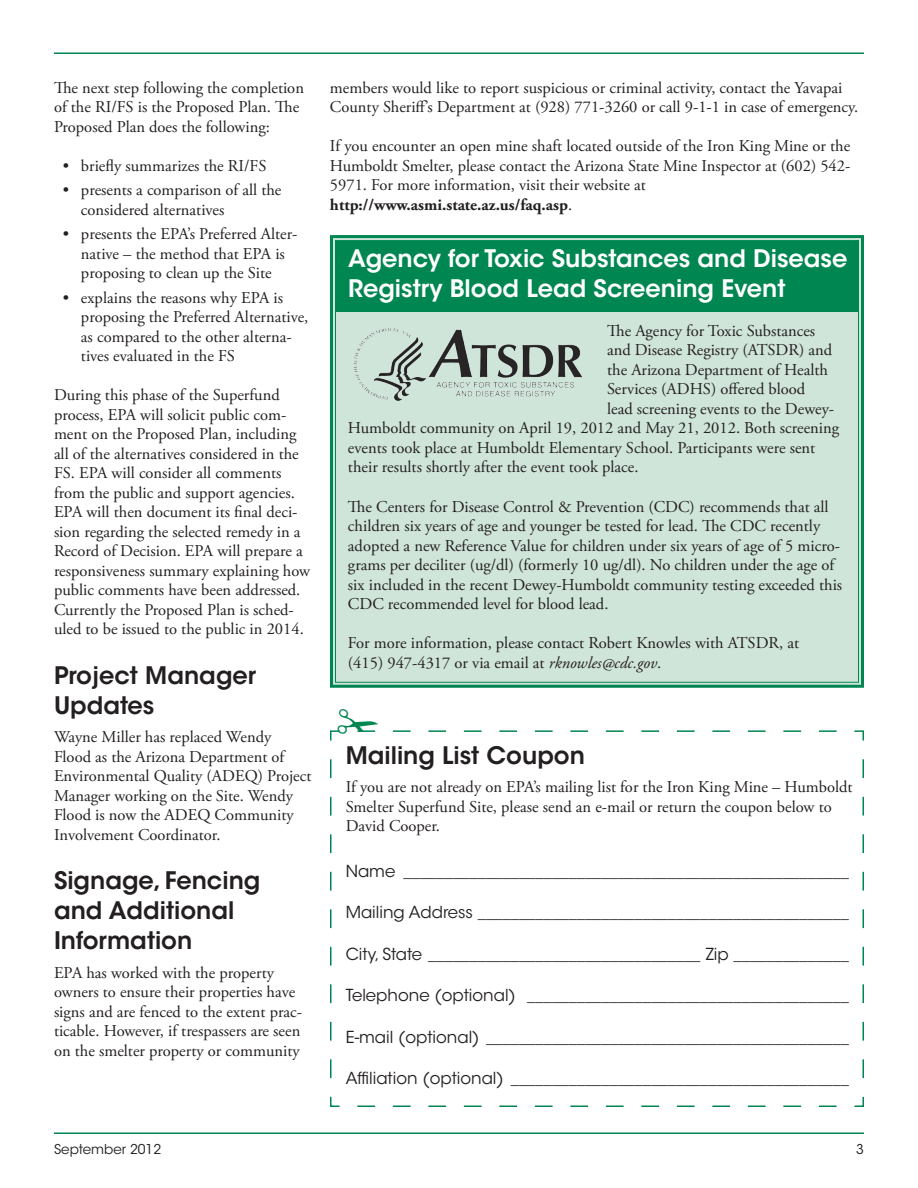
<style>
.page{position:relative;width:918px;height:1188px;background:#fff}
.page>*{position:absolute;margin:0;border:0;box-sizing:border-box;transform-origin:0 0}
.t1{font:600 24px/30px "ITC Avant Garde Std";color:#231f20}
.t2{font:600 24px "ITC Avant Garde Std";color:#fff}
.t3{font:16.5px/19.5px "Adobe Garamond Pro";color:#231f20}
.t4{font:16.5px "ITC Avant Garde Std";color:#231f20}
.t5{font:13.5px "ITC Avant Garde Std";color:#231f20}
.s1{font-weight:700}
.s2{font-style:italic}
</style>
<div class="page">
<hr style="left:54px;top:1132px;width:810px;height:2px;background:#008751">
<hr style="left:54px;top:52px;width:810px;height:2px;background:#008751">
<svg style="left:330px;top:730px;width:534px;height:377px"></svg>
<div style="left:330px;top:235px;width:534px;height:453px;background:#d0e5da"></div>
<div style="left:336px;top:241px;width:523px;height:71px;background:#008751"></div>
<img style="left:348px;top:320px;width:241px;height:85px">
<svg style="left:338px;top:730px;width:499px;height:4px"></svg>
<p class="t3" style="left:54px;top:79px;width:252px">The next step following the completion of the RI/FS is the Proposed Plan. The<br>Proposed Plan does the following:</p>
<p class="t3" style="left:63px;top:157px;width:205px">• briefly summarizes the RI/FS</p>
<p class="t3" style="left:81px;top:181px;width:202px;text-indent:-18px">• presents a comparison of all the considered alternatives</p>
<p class="t3" style="left:63px;top:225px;width:236px;text-align:center">• presents the EPA’s Preferred Alter&shy;native – the method that EPA is proposing to clean up the Site</p>
<p class="t3" style="left:81px;top:288px;width:229px;text-indent:-18px">• explains the reasons why EPA is proposing the Preferred Alternative, as compared to the other alterna&shy;tives evaluated in the FS</p>
<p class="t3" style="left:54px;top:386px;width:258px">During this phase of the Superfund process, EPA will solicit public com&shy;ment on the Proposed Plan, including all of the alternatives considered in the FS. EPA will consider all comments from the public and support agencies.<br>EPA will then document its final deci&shy;sion regarding the selected remedy in a Record of Decision. EPA will prepare a responsiveness summary explaining how public comments have been addressed.<br>Currently the Proposed Plan is sched&shy;uled to be issued to the public in 2014.</p>
<p class="t1" style="left:54px;top:660px;width:204px">Project Manager<br>Updates</p>
<p class="t3" style="left:54px;top:728px;width:259px">Wayne Miller has replaced Wendy<br>Flood as the Arizona Department of<br>Environmental Quality (ADEQ) Project<br>Manager working on the Site. Wendy<br>Flood is now the ADEQ Community<br>Involvement Coordinator.</p>
<p class="t1" style="left:54px;top:865px;width:208px">Signage, Fencing and Additional<br>Information</p>
<p class="t3" style="left:54px;top:963px;width:250px">EPA has worked with the property owners to ensure their properties have signs and are fenced to the extent prac&shy;ticable. However, if trespassers are seen on the smelter property or community</p>
<p class="t3" style="left:330px;top:79px;width:530px">members would like to report suspicious or criminal activity, contact the Yavapai<br>County Sheriff’s Department at (928) 771-3260 or call 9-1-1 in case of emergency.</p>
<p class="t3" style="left:330px;top:137px;width:522px">If you encounter an open mine shaft located outside of the Iron King Mine or the Humboldt Smelter, please contact the Arizona State Mine Inspector at (602) 542- 5971. For more information, visit their website at <span class="s1">http://www.asmi.state.az.us/faq.asp</span>.</p>
<p class="t2" style="left:348px;top:243px;width:501px">Agency for Toxic Substances and Disease</p>
<p class="t2" style="left:348px;top:273px;width:439px">Registry Blood Lead Screening Event</p>
<p class="t3" style="left:607px;top:322px;width:210px">The Agency for Toxic Substances</p>
<p class="t3" style="left:607px;top:341px;width:227px">and Disease Registry (ATSDR) and</p>
<p class="t3" style="left:607px;top:361px;width:222px">the Arizona Department of Health</p>
<p class="t3" style="left:607px;top:380px;width:200px">Services (ADHS) offered blood</p>
<p class="t3" style="left:607px;top:400px;width:229px">lead screening events to the Dewey-</p>
<p class="t3" style="left:348px;top:419px;width:493px">Humboldt community on April 19, 2012 and May 21, 2012. Both screening</p>
<p class="t3" style="left:348px;top:439px;width:469px">events took place at Humboldt Elementary School. Participants were sent</p>
<p class="t3" style="left:348px;top:458px;width:292px">their results shortly after the event took place.</p>
<p class="t3" style="left:348px;top:497px;width:496px">The Centers for Disease Control &amp; Prevention (CDC) recommends that all children six years of age and younger be tested for lead. The CDC recently adopted a new Reference Value for children under six years of age of 5 micro&shy;grams per deciliter (ug/dl) (formerly 10 ug/dl). No children under the age of six included in the recent Dewey-Humboldt community testing exceeded this CDC recommended level for blood lead.</p>
<p class="t3" style="left:348px;top:634px;width:453px">For more information, please contact Robert Knowles with ATSDR, at (415) 947-4317 or via email at <span class="s2">rknowles@cdc.gov</span>.</p>
<p class="t1" style="left:346px;top:740px;width:241px">Mailing List Coupon</p>
<p class="t3" style="left:346px;top:778px;width:508px">If you are not already on EPA’s mailing list for the Iron King Mine – Humboldt<br>Smelter Superfund Site, please send an e-mail or return the coupon below to<br>David Cooper.</p>
<p class="t4" style="left:346px;top:861px;width:505px">Name ______________________________________________________</p>
<p class="t4" style="left:346px;top:902px;width:505px">Mailing Address _____________________________________________</p>
<p class="t4" style="left:346px;top:944px;width:505px">City, State _________________________________ Zip ______________</p>
<p class="t4" style="left:346px;top:985px;width:505px">Telephone (optional) _______________________________________</p>
<p class="t4" style="left:346px;top:1027px;width:505px">E-mail (optional) ____________________________________________</p>
<p class="t4" style="left:346px;top:1068px;width:505px">Affiliation (optional) _________________________________________</p>
<h1 class="t5" style="left:54px;top:1140px;width:109px">September 2012</h1>
<h1 class="t5" style="left:856px;top:1140px;width:9px">3</h1>
</div>
